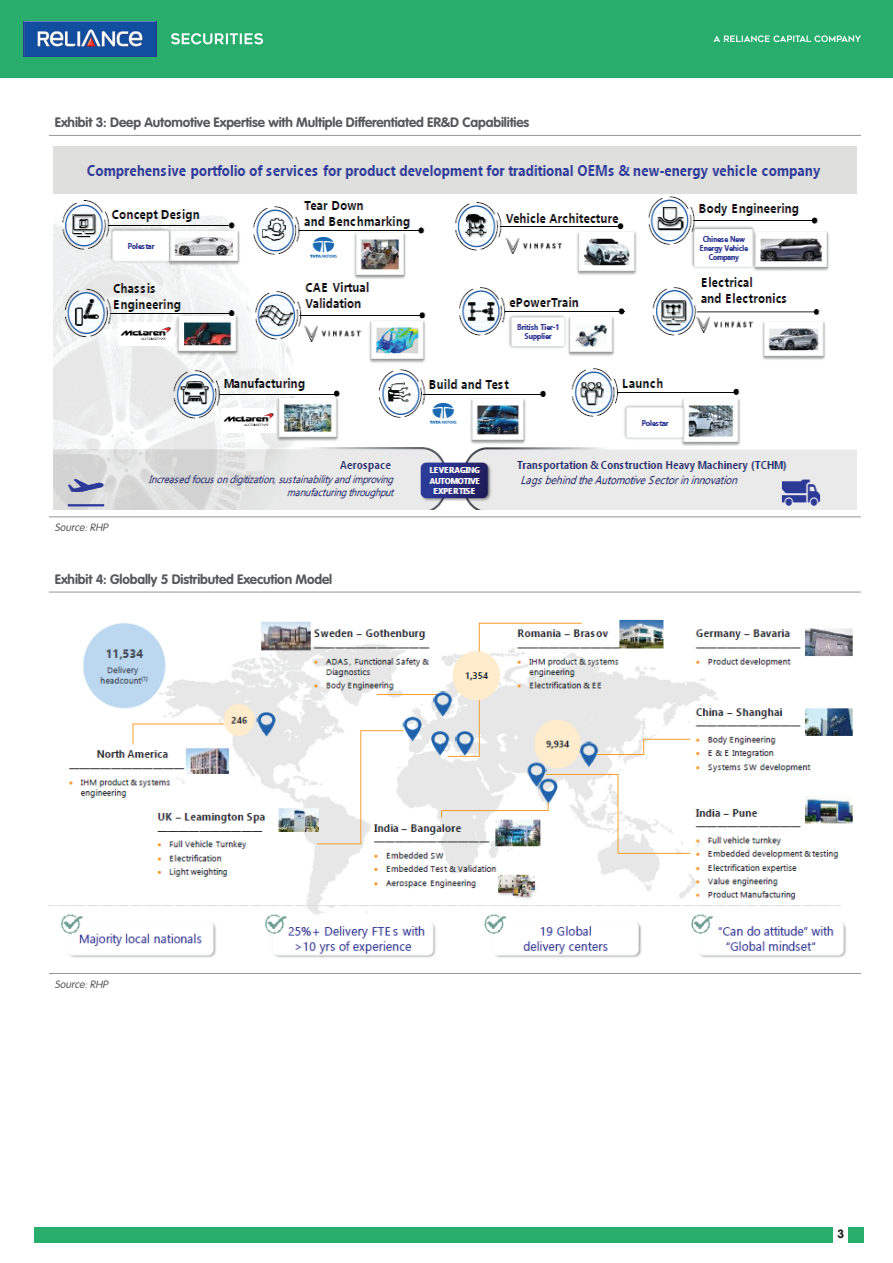
<style>
.page{position:relative;width:893px;height:1263px;background:#fff}
.page>*{position:absolute;margin:0;border:0;box-sizing:border-box;transform-origin:0 0}
.t1{font:700 13.5px "VAG Rounded Std";letter-spacing:-.01em;color:#57585a}
.t2{font:12px "VAG Rounded Bold";color:#231f20}
.t3{font:italic 300 10.5px "VAG Rounded Std";color:#57585a}
</style>
<div class="page">
<div style="left:0;top:0;width:893px;height:78px;background:#28ad6d"></div>
<img style="left:24px;top:22px;width:133px;height:34px">
<svg style="left:171px;top:33px;width:92px;height:11px"></svg>
<svg style="left:713px;top:35px;width:148px;height:7px"></svg>
<div style="left:34px;top:1227px;width:799px;height:15px;background:#28ad6d"></div>
<div style="left:848px;top:1227px;width:15px;height:15px;background:#28ad6d"></div>
<hr style="left:49px;top:135px;width:812px;height:1px;background:#939598">
<hr style="left:49px;top:517px;width:812px;height:1px;background:#939598">
<hr style="left:49px;top:592px;width:812px;height:1px;background:#939598">
<hr style="left:49px;top:973px;width:812px;height:1px;background:#939598">
<img style="left:53px;top:146px;width:804px;height:364px">
<img style="left:49px;top:619px;width:804px;height:339px">
<p class="t1" style="left:55px;top:115px;width:476px">Exhibit 3: Deep Automotive Expertise with Multiple Differentiated ER&amp;D Capabilities</p>
<p class="t3" style="left:55px;top:521px;width:57px">Source:RHP</p>
<p class="t1" style="left:55px;top:571px;width:279px">Exhibit 4: Globally 5 Distributed Execution Model</p>
<p class="t3" style="left:55px;top:978px;width:57px">Source:RHP</p>
<p class="t2" style="left:837px;top:1227px;width:8px">3</p>
</div>
